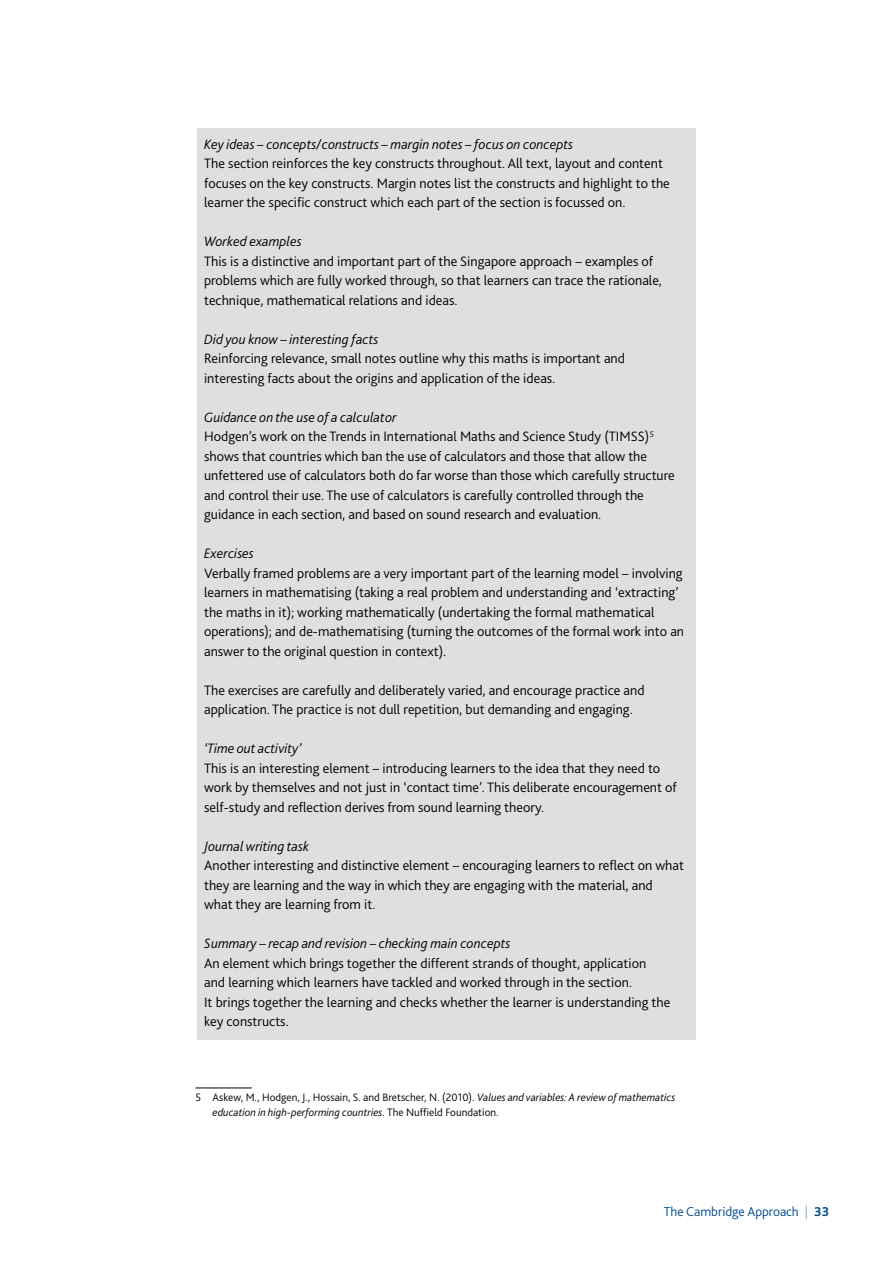
<style>
.page{position:relative;width:893px;height:1263px;background:#fff}
.page>*{position:absolute;margin:0;border:0;box-sizing:border-box;transform-origin:0 0}
.t1{font:300 14.25px/19.5px "Bliss 2";color:#000}
.t2{font:italic 300 14.25px "Bliss 2";color:#000}
.t3{font:300 13.5px "Bliss 2";color:#004b8d}
.t4{font:italic 300 11.25px/15px "Bliss 2";color:#000}
.s1{font-style:italic}
.s2{font-style:normal}
.s3{color:#6caddf}
.s4{font-weight:700}
</style>
<div class="page">
<div style="left:197px;top:128px;width:499px;height:911px;background:#dfdee0"></div>
<hr style="left:195px;top:1088px;width:57px;height:1px;background:#000">
<p class="t2" style="left:204px;top:135px;width:370px">Key ideas – concepts/constructs – margin notes – focus on concepts</p>
<p class="t1" style="left:204px;top:154px;width:467px">The section reinforces the key constructs throughout. All text, layout and content focuses on the key constructs. Margin notes list the constructs and highlight to the learner the specific construct which each part of the section is focussed on.</p>
<p class="t2" style="left:204px;top:233px;width:99px">Worked examples</p>
<p class="t1" style="left:204px;top:251px;width:459px">This is a distinctive and important part of the Singapore approach – examples of problems which are fully worked through, so that learners can trace the rationale, technique, mathematical relations and ideas.</p>
<p class="t2" style="left:204px;top:330px;width:176px">Did you know – interesting facts</p>
<p class="t1" style="left:204px;top:349px;width:422px">Reinforcing relevance, small notes outline why this maths is important and interesting facts about the origins and application of the ideas.</p>
<p class="t1" style="left:204px;top:407px;width:472px"><span class="s1">Guidance on the use of a calculator<br></span>Hodgen’s work on the Trends in International Maths and Science Study (TIMSS)<sup>5 </sup>shows that countries which ban the use of calculators and those that allow the unfettered use of calculators both do far worse than those which carefully structure and control their use. The use of calculators is carefully controlled through the guidance in each section, and based on sound research and evaluation.</p>
<p class="t2" style="left:204px;top:545px;width:51px">Exercises</p>
<p class="t1" style="left:204px;top:563px;width:482px">Verbally framed problems are a very important part of the learning model – involving learners in mathematising (taking a real problem and understanding and ‘extracting’ the maths in it); working mathematically (undertaking the formal mathematical operations); and de-mathematising (turning the outcomes of the formal work into an answer to the original question in context).</p>
<p class="t1" style="left:204px;top:680px;width:442px">The exercises are carefully and deliberately varied, and encourage practice and application. The practice is not dull repetition, but demanding and engaging.</p>
<p class="t2" style="left:204px;top:740px;width:99px">‘Time out activity’</p>
<p class="t1" style="left:204px;top:758px;width:474px">This is an interesting element – introducing learners to the idea that they need to work by themselves and not just in ‘contact time’. This deliberate encouragement of self-study and reflection derives from sound learning theory.</p>
<p class="t2" style="left:204px;top:837px;width:107px">Journal writing task</p>
<p class="t1" style="left:204px;top:855px;width:481px">Another interesting and distinctive element – encouraging learners to reflect on what they are learning and the way in which they are engaging with the material, and what they are learning from it.</p>
<p class="t2" style="left:204px;top:935px;width:308px">Summary – recap and revision – checking main concepts</p>
<p class="t1" style="left:204px;top:953px;width:468px">An element which brings together the different strands of thought, application and learning which learners have tackled and worked through in the section.<br>It brings together the learning and checks whether the learner is understanding the key constructs.</p>
<p class="t4" style="left:213px;top:1089px;width:464px;text-indent:-17px"><span class="s2">5 Askew, M., Hodgen, J., Hossain, S. and Bretscher, N. (2010).</span> Values and variables: A review of mathematics education in high-performing countries. <span class="s2">The Nuffield Foundation.</span></p>
<p class="t3" style="left:664px;top:1203px;width:167px">The Cambridge Approach <span class="s3">|</span> <span class="s4">33</span></p>
</div>
